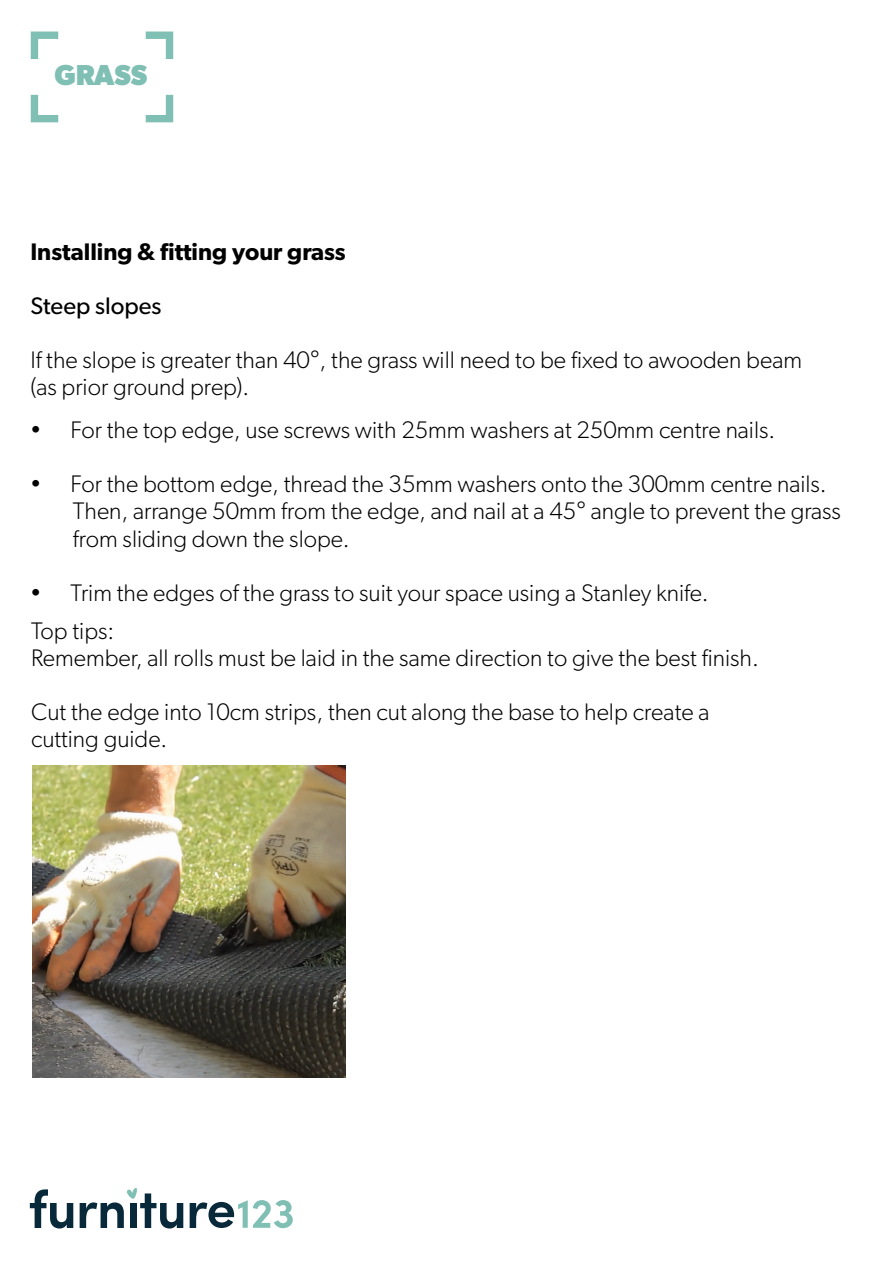
<style>
.page{position:relative;width:895px;height:1265px;background:#fff}
.page>*{position:absolute;margin:0;border:0;box-sizing:border-box;transform-origin:0 0}
.t1{font:700 28.95px "Gibson";letter-spacing:-.005em;color:#80bfb3}
.t2{font:300 24px/27px "Gibson";color:#000}
.t3{font:600 24px "Gibson";color:#000}
.t4{font:24px "Gibson";color:#000}
</style>
<div class="page">
<svg style="left:30px;top:1189px;width:43px;height:39px"></svg>
<svg style="left:190px;top:1200px;width:103px;height:28px"></svg>
<svg style="left:80px;top:1188px;width:103px;height:40px"></svg>
<svg style="left:31px;top:32px;width:27px;height:27px"></svg>
<svg style="left:31px;top:95px;width:27px;height:27px"></svg>
<svg style="left:146px;top:32px;width:27px;height:27px"></svg>
<svg style="left:146px;top:95px;width:27px;height:27px"></svg>
<img style="left:33px;top:765px;width:312px;height:312px">
<p class="t1" style="left:55px;top:57px;width:94px">GRASS</p>
<p class="t3" style="left:30px;top:237px;width:317px">Installing &amp; fitting your grass</p>
<p class="t4" style="left:30px;top:291px;width:133px">Steep slopes</p>
<p class="t2" style="left:30px;top:346px;width:773px">If the slope is greater than 40°, the grass will need to be fixed to awooden beam (as prior ground prep).</p>
<p class="t2" style="left:30px;top:416px;width:747px">• For the top edge, use screws with 25mm washers at 250mm centre nails.</p>
<p class="t2" style="left:73px;top:470px;width:769px;text-indent:-43px">• For the bottom edge, thread the 35mm washers onto the 300mm centre nails.<br>Then, arrange 50mm from the edge, and nail at a 45° angle to prevent the grass from sliding down the slope.</p>
<p class="t2" style="left:30px;top:573px;width:680px;line-height:38px">• Trim the edges of the grass to suit your space using a Stanley knife.<br>Top tips:</p>
<p class="t2" style="left:31px;top:643px;width:729px">Remember, all rolls must be laid in the same direction to give the best finish.</p>
<p class="t2" style="left:31px;top:697px;width:679px">Cut the edge into 10cm strips, then cut along the base to help create a cutting guide.</p>
</div>
